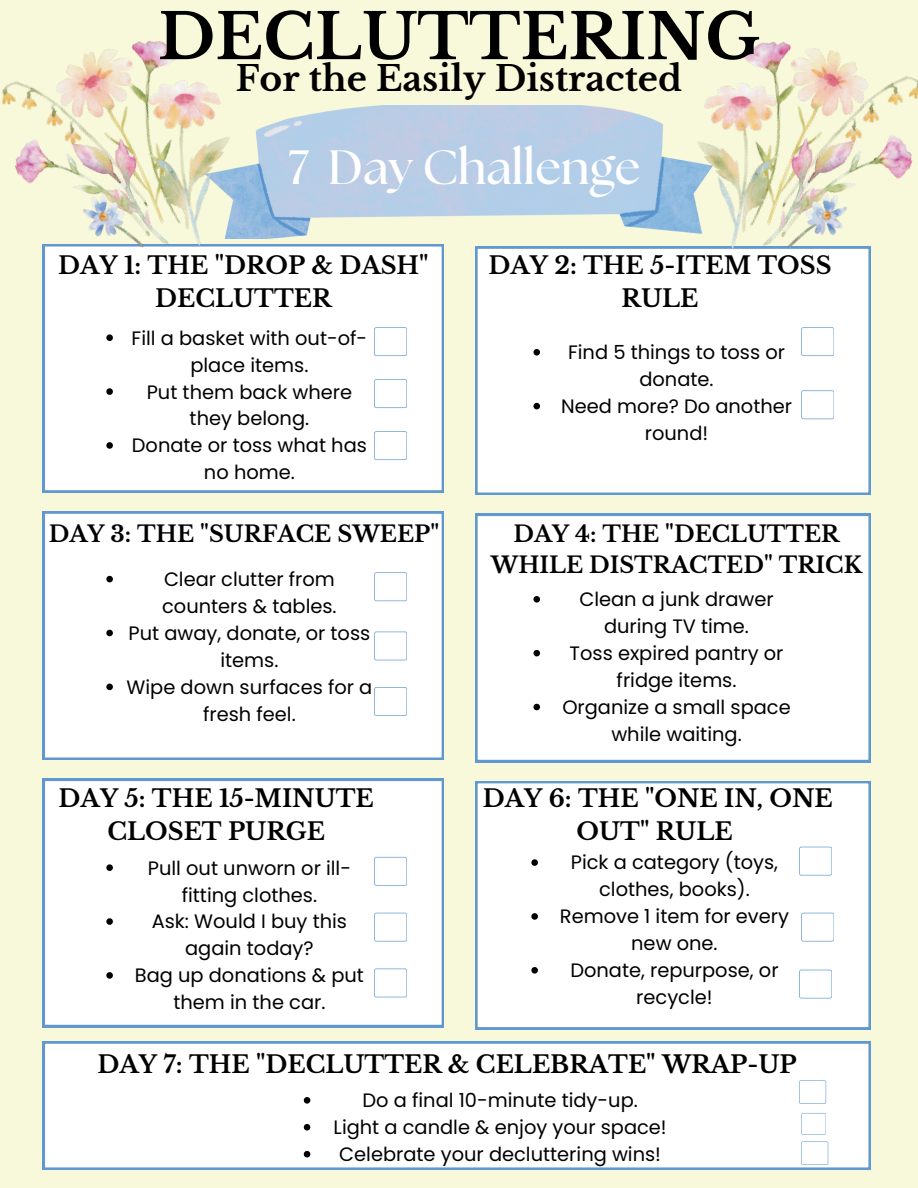
<style>
.page{position:relative;width:918px;height:1188px;background:#f8f9da}
.page>*{position:absolute;margin:0;border:0;box-sizing:border-box;transform-origin:0 0}
.t1{font:700 62.55px "Libre Baskerville";color:#000}
.t2{font:700 48px "The Seasons";color:#fff}
.t3{font:700 34.65px "Libre Baskerville";color:#000}
.t4{font:700 24px/33.5px "Libre Baskerville";color:#000;text-align:center}
.t5{font:700 22.5px/30.3px "Libre Baskerville";color:#000;text-align:center}
.t6{font:19.35px/27px "Poppins";color:#000;text-align:center}
</style>
<div class="page">
<div style="left:43px;top:244px;width:401px;height:248px;background:#fff"></div>
<div style="left:475px;top:247px;width:395px;height:248px;background:#fff"></div>
<div style="left:43px;top:1042px;width:828px;height:128px;background:#fff"></div>
<div style="left:43px;top:512px;width:401px;height:248px;background:#fff"></div>
<div style="left:475px;top:514px;width:395px;height:248px;background:#fff"></div>
<div style="left:43px;top:779px;width:401px;height:248px;background:#fff"></div>
<div style="left:475px;top:781px;width:395px;height:248px;background:#fff"></div>
<img style="left:270px;top:105px;width:390px;height:133px">
<img style="left:660px;top:41px;width:258px;height:261px">
<img style="left:2px;top:41px;width:268px;height:264px">
<svg style="left:374px;top:327px;width:33px;height:29px"></svg>
<svg style="left:106px;top:334px;width:7px;height:7px"></svg>
<svg style="left:106px;top:388px;width:7px;height:7px"></svg>
<svg style="left:106px;top:442px;width:7px;height:7px"></svg>
<svg style="left:533px;top:349px;width:7px;height:7px"></svg>
<svg style="left:533px;top:403px;width:7px;height:6px"></svg>
<svg style="left:106px;top:576px;width:7px;height:6px"></svg>
<svg style="left:106px;top:630px;width:7px;height:6px"></svg>
<svg style="left:106px;top:684px;width:7px;height:6px"></svg>
<svg style="left:533px;top:596px;width:7px;height:7px"></svg>
<svg style="left:533px;top:650px;width:7px;height:6px"></svg>
<svg style="left:533px;top:704px;width:7px;height:6px"></svg>
<svg style="left:106px;top:864px;width:7px;height:7px"></svg>
<svg style="left:106px;top:918px;width:7px;height:7px"></svg>
<svg style="left:106px;top:972px;width:7px;height:7px"></svg>
<svg style="left:531px;top:859px;width:7px;height:7px"></svg>
<svg style="left:531px;top:913px;width:7px;height:7px"></svg>
<svg style="left:531px;top:967px;width:7px;height:7px"></svg>
<svg style="left:304px;top:1097px;width:6px;height:7px"></svg>
<svg style="left:304px;top:1124px;width:6px;height:7px"></svg>
<svg style="left:304px;top:1151px;width:6px;height:6px"></svg>
<svg style="left:374px;top:379px;width:33px;height:29px"></svg>
<svg style="left:374px;top:431px;width:33px;height:29px"></svg>
<svg style="left:801px;top:327px;width:33px;height:29px"></svg>
<svg style="left:801px;top:390px;width:33px;height:29px"></svg>
<svg style="left:374px;top:572px;width:33px;height:29px"></svg>
<svg style="left:374px;top:632px;width:33px;height:28px"></svg>
<svg style="left:374px;top:687px;width:33px;height:29px"></svg>
<svg style="left:374px;top:857px;width:33px;height:29px"></svg>
<svg style="left:374px;top:913px;width:33px;height:29px"></svg>
<svg style="left:374px;top:969px;width:33px;height:28px"></svg>
<svg style="left:799px;top:847px;width:33px;height:29px"></svg>
<svg style="left:801px;top:913px;width:33px;height:29px"></svg>
<svg style="left:799px;top:970px;width:33px;height:29px"></svg>
<svg style="left:799px;top:1080px;width:27px;height:24px"></svg>
<svg style="left:801px;top:1113px;width:25px;height:21px"></svg>
<svg style="left:801px;top:1141px;width:27px;height:24px"></svg>
<h1 class="t1" style="left:158px;top:-2px;width:604px">DECLUTTERING</h1>
<h3 class="t3" style="left:236px;top:58px;width:448px">For the Easily Distracted</h3>
<h2 class="t2" style="left:289px;top:135px;width:353px">7 Day Challenge</h2>
<p class="t4" style="left:58px;top:249px;width:372px">DAY 1: THE "DROP &amp; DASH"<br>DECLUTTER</p>
<p class="t4" style="left:489px;top:249px;width:345px">DAY 2: THE 5-ITEM TOSS<br>RULE</p>
<p class="t6" style="left:132px;top:324px;width:237px">Fill a basket with out-of&shy;place items.<br>Put them back where they belong.<br>Donate or toss what has no home.</p>
<p class="t6" style="left:561px;top:339px;width:233px">Find 5 things to toss or donate.<br>Need more? Do another round!</p>
<p class="t5" style="left:49px;top:519px;width:392px">DAY 3: THE "SURFACE SWEEP"</p>
<p class="t5" style="left:491px;top:519px;width:373px">DAY 4: THE "DECLUTTER<br>WHILE DISTRACTED" TRICK</p>
<p class="t6" style="left:127px;top:566px;width:247px">Clear clutter from counters &amp; tables.<br>Put away, donate, or toss items.<br>Wipe down surfaces for a fresh feel.</p>
<p class="t6" style="left:562px;top:586px;width:230px">Clean a junk drawer during TV time.<br>Toss expired pantry or fridge items.<br>Organize a small space while waiting.</p>
<p class="t4" style="left:59px;top:782px;width:317px">DAY 5: THE 15-MINUTE<br>CLOSET PURGE</p>
<p class="t4" style="left:483px;top:782px;width:352px">DAY 6: THE "ONE IN, ONE<br>OUT" RULE</p>
<p class="t6" style="left:135px;top:854px;width:231px">Pull out unworn or ill&shy;fitting clothes.<br>Ask: Would I buy this again today?<br>Bag up donations &amp; put them in the car.</p>
<p class="t6" style="left:560px;top:849px;width:231px">Pick a category (toys, clothes, books).<br>Remove 1 item for every new one.<br>Donate, repurpose, or recycle!</p>
<p class="t4" style="left:98px;top:1048px;width:701px">DAY 7: THE "DECLUTTER &amp; CELEBRATE" WRAP-UP</p>
<p class="t6" style="left:334px;top:1087px;width:335px">Do a final 10-minute tidy-up.<br>Light a candle &amp; enjoy your space!<br>Celebrate your decluttering wins!</p>
</div>
